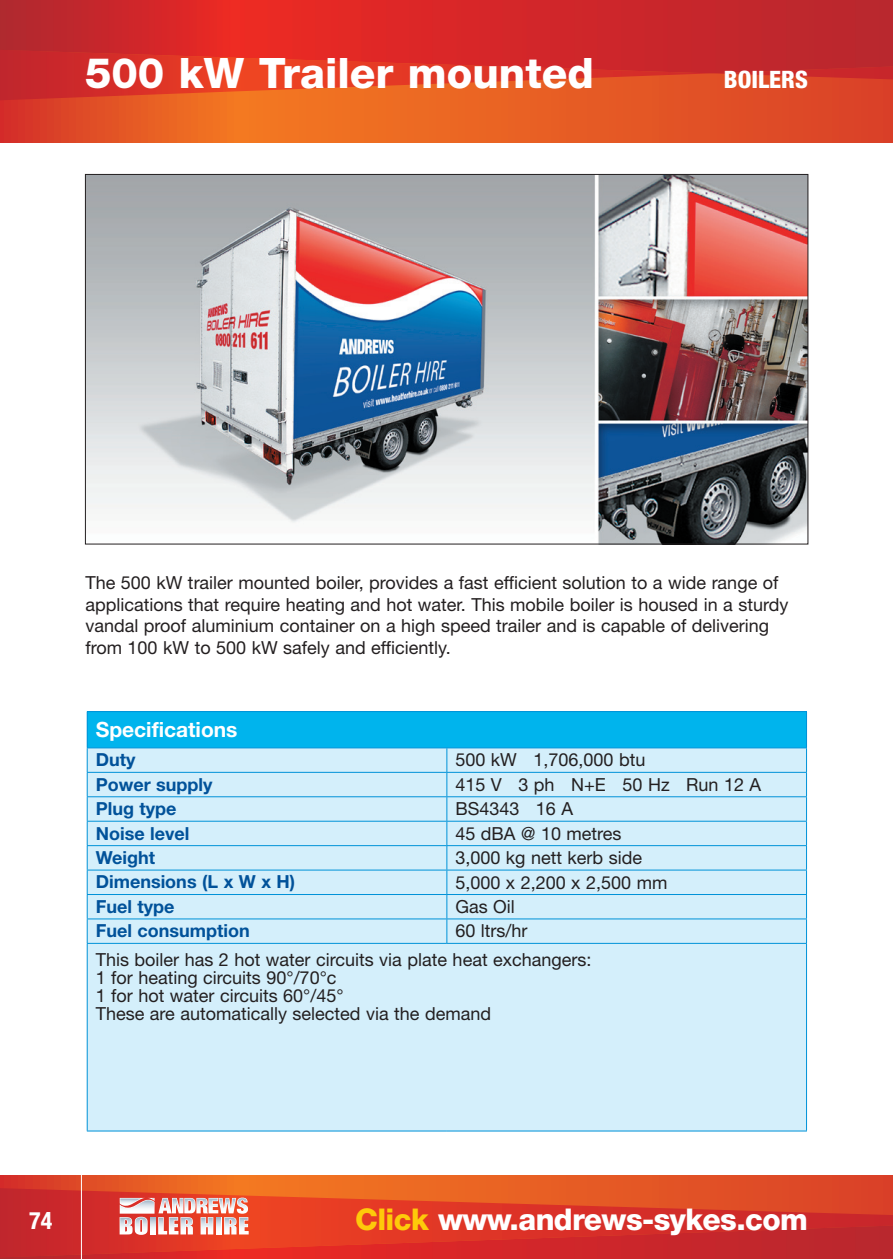
<style>
.page{position:relative;width:893px;height:1259px;background:#fff}
.page>*{position:absolute;margin:0;border:0;box-sizing:border-box;transform-origin:0 0}
.t1{font:800 42px "Helvetica Neue";color:#fff}
.t2{font:800 30px "Helvetica Neue";letter-spacing:-.02em;color:#fff}
.t3{font:700 condensed 27px "Helvetica Neue";color:#fff}
.t4{font:800 condensed 24px "Helvetica Neue";color:#fff}
.t5{font:700 21px "Helvetica Neue";color:#fff}
.t6{font:18px/21.6px "Helvetica Neue";color:#231f20}
.t7{font:700 18px "Helvetica Neue";color:#01529a}
.s1{color:#feca0a}
</style>
<div class="page">
<svg style="left:0;top:79px;width:893px;height:63px;background:#e45824"></svg>
<img style="left:711px;top:73px;width:182px;height:6px">
<img style="left:0;top:73px;width:711px;height:27px">
<img style="left:0;top:0;width:893px;height:73px">
<img style="left:0;top:1234px;width:893px;height:25px">
<hr style="left:81px;top:1173px;width:1px;height:86px;background:#fff">
<svg style="left:0;top:1175px;width:893px;height:59px;background:#de4e31"></svg>
<img style="left:87px;top:176px;width:719px;height:366px">
<div style="left:87px;top:711px;width:719px;height:37px;background:#00b4ed"></div>
<div style="left:88px;top:748px;width:718px;height:382px;background:#d4effb"></div>
<hr style="left:87px;top:711px;width:360px;height:1px;background:#0092d8">
<hr style="left:87px;top:712px;width:1px;height:35px;background:#0092d8">
<hr style="left:447px;top:711px;width:360px;height:1px;background:#0092d8">
<hr style="left:806px;top:712px;width:1px;height:35px;background:#0092d8">
<hr style="left:87px;top:747px;width:360px;height:1px;background:#0092d8">
<hr style="left:447px;top:747px;width:360px;height:1px;background:#0092d8">
<hr style="left:87px;top:772px;width:360px;height:1px;background:#0092d8">
<hr style="left:447px;top:772px;width:360px;height:1px;background:#0092d8">
<hr style="left:87px;top:796px;width:360px;height:1px;background:#0092d8">
<hr style="left:447px;top:796px;width:360px;height:1px;background:#0092d8">
<hr style="left:87px;top:820px;width:360px;height:1px;background:#0092d8">
<hr style="left:447px;top:820px;width:360px;height:1px;background:#0092d8">
<hr style="left:87px;top:845px;width:360px;height:1px;background:#0092d8">
<hr style="left:447px;top:845px;width:360px;height:1px;background:#0092d8">
<hr style="left:87px;top:869px;width:360px;height:1px;background:#0092d8">
<hr style="left:447px;top:869px;width:360px;height:1px;background:#0092d8">
<hr style="left:87px;top:894px;width:360px;height:1px;background:#0092d8">
<hr style="left:447px;top:894px;width:360px;height:1px;background:#0092d8">
<hr style="left:87px;top:918px;width:360px;height:1px;background:#0092d8">
<svg style="left:87px;top:748px;width:1px;height:195px"></svg>
<hr style="left:447px;top:918px;width:360px;height:1px;background:#0092d8">
<svg style="left:446px;top:748px;width:1px;height:195px"></svg>
<svg style="left:806px;top:748px;width:1px;height:195px"></svg>
<hr style="left:87px;top:943px;width:360px;height:1px;background:#0092d8">
<hr style="left:87px;top:943px;width:1px;height:187px;background:#0092d8">
<hr style="left:447px;top:943px;width:360px;height:1px;background:#0092d8">
<hr style="left:806px;top:943px;width:1px;height:187px;background:#0092d8">
<hr style="left:87px;top:1130px;width:360px;height:1px;background:#0092d8">
<hr style="left:447px;top:1130px;width:360px;height:1px;background:#0092d8">
<h1 class="t1" style="left:85px;top:48px;width:510px">500 kW Trailer mounted</h1>
<h3 class="t4" style="left:724px;top:65px;width:85px">BOILERS</h3>
<p class="t6" style="left:85px;top:572px;width:704px">The 500 kW trailer mounted boiler, provides a fast efficient solution to a wide range of applications that require heating and hot water. This mobile boiler is housed in a sturdy vandal proof aluminium container on a high speed trailer and is capable of delivering from 100 kW to 500 kW safely and efficiently.</p>
<p class="t5" style="left:96px;top:716px;width:143px">Specifications</p>
<p class="t7" style="left:96px;top:748px;width:41px">Duty</p>
<p class="t6" style="left:455px;top:749px;width:191px">500 kW 1,706,000 btu</p>
<p class="t7" style="left:96px;top:773px;width:118px">Power supply</p>
<p class="t6" style="left:455px;top:773px;width:307px">415 V 3 ph N+E 50 Hz Run 12 A</p>
<p class="t7" style="left:96px;top:797px;width:82px">Plug type</p>
<p class="t6" style="left:455px;top:798px;width:119px">BS4343 16 A</p>
<p class="t7" style="left:96px;top:822px;width:95px">Noise level</p>
<p class="t6" style="left:455px;top:822px;width:168px">45 dBA @ 10 metres</p>
<p class="t7" style="left:96px;top:846px;width:61px">Weight</p>
<p class="t6" style="left:455px;top:846px;width:188px">3,000 kg nett kerb side</p>
<p class="t7" style="left:96px;top:871px;width:201px">Dimensions (L x W x H)</p>
<p class="t6" style="left:455px;top:871px;width:214px">5,000 x 2,200 x 2,500 mm</p>
<p class="t7" style="left:96px;top:895px;width:80px">Fuel type</p>
<p class="t6" style="left:455px;top:895px;width:61px">Gas Oil</p>
<p class="t7" style="left:96px;top:919px;width:156px">Fuel consumption</p>
<p class="t6" style="left:96px;top:916px;width:497px;line-height:28.8px;text-indent:360px">60 ltrs/hr<br>This boiler has 2 hot water circuits via plate heat exchangers:</p>
<p class="t6" style="left:96px;top:968px;width:397px;line-height:18px">1 for heating circuits 90°/70°c<br>1 for hot water circuits 60°/45°<br>These are automatically selected via the demand</p>
<h3 class="t3" style="left:30px;top:1203px;width:27px">74</h3>
<h2 class="t2" style="left:355px;top:1201px;width:454px"><span class="s1">Click</span> www.andrews-sykes.com</h2>
</div>
